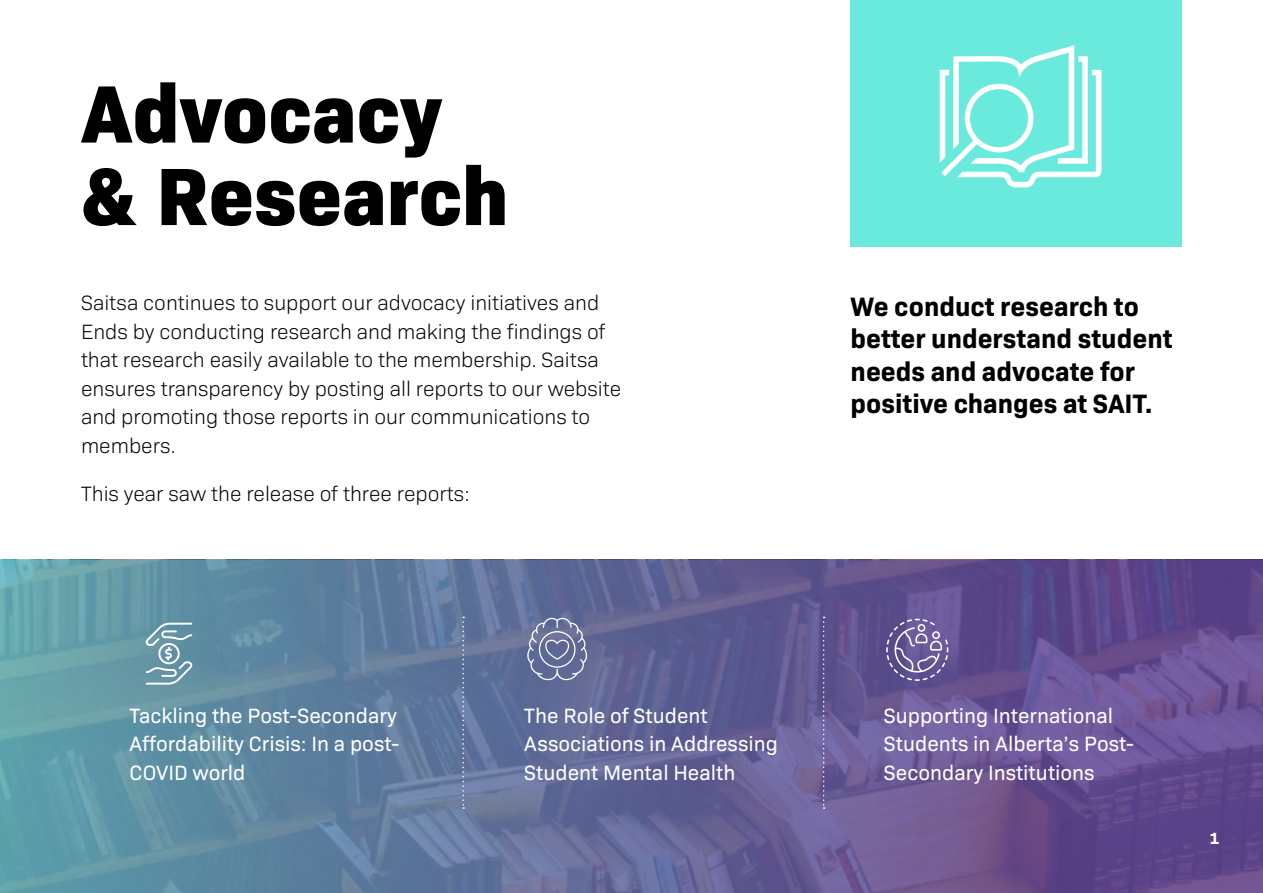
<style>
.page{position:relative;width:1263px;height:893px;background:#fff}
.page>*{position:absolute;margin:0;border:0;box-sizing:border-box;transform-origin:0 0}
.t1{font:800 82.5px/82.5px "Bio Sans";color:#000}
.t2{font:700 27px/32.4px "Bio Sans";color:#000}
.t3{font:300 21px/28.5px "Bio Sans";color:#000}
.t4{font:21px/28.5px "Bio Sans";color:#fff}
.t5{font:700 16.5px "Bio Sans";color:#fff}
</style>
<div class="page">
<img style="left:0;top:559px;width:1263px;height:334px">
<svg style="left:462px;top:617px;width:2px;height:192px"></svg>
<svg style="left:823px;top:617px;width:2px;height:192px"></svg>
<svg style="left:146px;top:623px;width:46px;height:62px;background:#83a9b6"></svg>
<svg style="left:526px;top:616px;width:62px;height:66px;background:#777fa4"></svg>
<svg style="left:886px;top:619px;width:62px;height:62px;background:#7a6da3"></svg>
<div style="left:850px;top:0;width:332px;height:246px;background:#69eadd"></div>
<svg style="left:940px;top:45px;width:161px;height:142px"></svg>
<h1 class="t1" style="left:81px;top:66px;width:429px">Advocacy &amp; Research</h1>
<p class="t3" style="left:81px;top:287px;width:542px">Saitsa continues to support our advocacy initiatives and Ends by conducting research and making the findings of that research easily available to the membership. Saitsa ensures transparency by posting all reports to our website and promoting those reports in our communications to members.</p>
<p class="t3" style="left:81px;top:478px;width:390px">This year saw the release of three reports:</p>
<p class="t2" style="left:850px;top:288px;width:323px">We conduct research to better understand student needs and advocate for positive changes at SAIT.</p>
<p class="t4" style="left:130px;top:700px;width:271px;text-align:justify">Tackling the Post-Secondary Affordability Crisis: In a post-COVID world</p>
<p class="t4" style="left:524px;top:700px;width:255px">The Role of Student<br>Associations in Addressing<br>Student Mental Health</p>
<p class="t4" style="left:884px;top:700px;width:252px">Supporting International<br>Students in Alberta’s Post-<br>Secondary Institutions</p>
<p class="t5" style="left:1209px;top:826px;width:11px">1</p>
</div>
